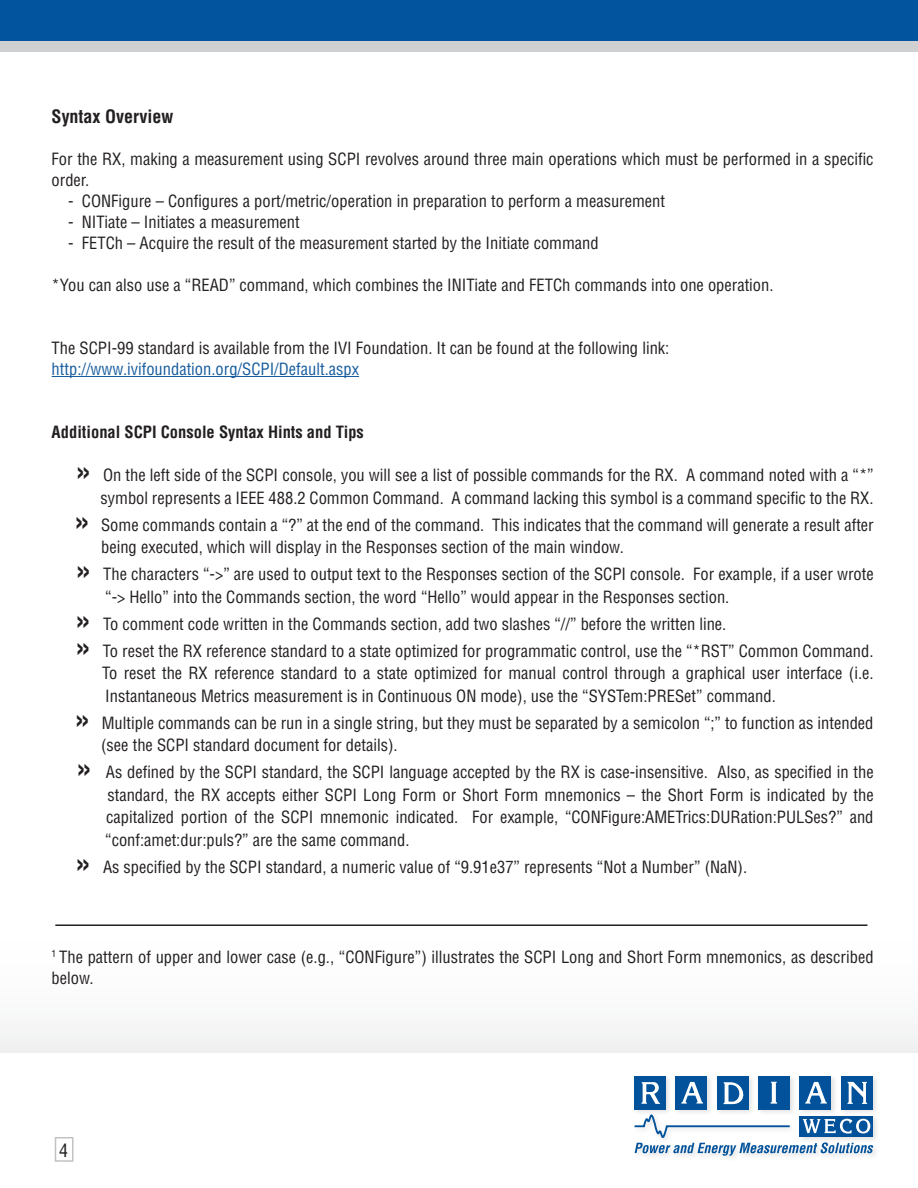
<style>
.page{position:relative;width:918px;height:1188px;background:#fff}
.page>*{position:absolute;margin:0;border:0;box-sizing:border-box;transform-origin:0 0}
.t1{font:700 condensed 18px "Helvetica";color:#231f20}
.t2{font:condensed 18px "Helvetica";color:#231f20}
.t3{font:condensed 16.5px/22.5px "Helvetica";color:#231f20}
.t4{font:condensed 16.5px "Helvetica";color:#175d9e}
.t5{font:700 condensed 16.5px "Helvetica";color:#231f20}
.s1{font-weight:700;font-size:31.5px}
</style>
<div class="page">
<div style="left:0;top:0;width:918px;height:42px;background:#01549d"></div>
<div style="left:0;top:41px;width:918px;height:10px;background:#cfd0d2"></div>
<div style="left:632px;top:1074px;width:248px;height:88px;background:#231f20;opacity:.14"></div>
<div style="left:758px;top:1076px;width:32px;height:33px;background:#01529a"></div>
<svg style="left:770px;top:1082px;width:7px;height:22px"></svg>
<div style="left:841px;top:1076px;width:32px;height:33px;background:#01529a"></div>
<svg style="left:847px;top:1082px;width:20px;height:22px"></svg>
<div style="left:799px;top:1076px;width:32px;height:33px;background:#01529a"></div>
<svg style="left:805px;top:1082px;width:22px;height:22px"></svg>
<div style="left:717px;top:1076px;width:32px;height:33px;background:#01529a"></div>
<svg style="left:723px;top:1082px;width:21px;height:22px"></svg>
<div style="left:676px;top:1076px;width:31px;height:33px;background:#01529a"></div>
<svg style="left:681px;top:1082px;width:22px;height:22px"></svg>
<div style="left:634px;top:1076px;width:32px;height:33px;background:#01529a"></div>
<svg style="left:641px;top:1082px;width:19px;height:22px"></svg>
<svg style="left:634px;top:1114px;width:239px;height:42px"></svg>
<div style="left:55px;top:1137px;width:19px;height:25px;border:2px solid #c1c2c4"></div>
<hr style="left:52px;top:376px;width:307px;height:1px;background:#175d9e">
<hr style="left:55px;top:924px;width:812px;height:2px;background:#231f20">
<p class="t1" style="left:52px;top:105px;width:123px">Syntax Overview</p>
<p class="t3" style="left:52px;top:148px;width:823px;line-height:21px">For the RX, making a measurement using SCPI revolves around three main operations which must be performed in a specific order.</p>
<p class="t3" style="left:68px;top:190px;width:598px">- CONFigure – Configures a port/metric/operation in preparation to perform a measurement</p>
<p class="t3" style="left:68px;top:211px;width:233px">- NITiate – Initiates a measurement</p>
<p class="t3" style="left:68px;top:232px;width:532px">- FETCh – Acquire the result of the measurement started by the Initiate command</p>
<p class="t3" style="left:52px;top:274px;width:723px">*You can also use a “READ” command, which combines the INITiate and FETCh commands into one operation.</p>
<p class="t3" style="left:52px;top:337px;width:619px">The SCPI-99 standard is available from the IVI Foundation. It can be found at the following link:</p>
<p class="t4" style="left:52px;top:359px;width:309px">http://www.ivifoundation.org/SCPI/Default.aspx</p>
<p class="t5" style="left:52px;top:422px;width:314px">Additional SCPI Console Syntax Hints and Tips</p>
<p class="t3" style="left:75px;top:464px;width:800px;text-align:right"><span class="s1">»</span> On the left side of the SCPI console, you will see a list of possible commands for the RX. A command noted with a “*” symbol represents a IEEE 488.2 Common Command. A command lacking this symbol is a command specific to the RX.</p>
<p class="t3" style="left:101px;top:513px;width:774px;text-indent:-27px"><span class="s1">»</span> Some commands contain a “?” at the end of the command. This indicates that the command will generate a result after being executed, which will display in the Responses section of the main window.</p>
<p class="t3" style="left:105px;top:563px;width:770px;text-indent:-30px"><span class="s1">»</span> The characters “-&gt;” are used to output text to the Responses section of the SCPI console. For example, if a user wrote “-&gt; Hello” into the Commands section, the word “Hello” would appear in the Responses section.</p>
<p class="t3" style="left:75px;top:610px;width:800px;line-height:27px"><span class="s1">»</span> To comment code written in the Commands section, add two slashes “//” before the written line.<br><span class="s1">»</span> To reset the RX reference standard to a state optimized for programmatic control, use the “*RST” Common Command.</p>
<p class="t3" style="left:102px;top:662px;width:773px">To reset the RX reference standard to a state optimized for manual control through a graphical user interface (i.e.<br>Instantaneous Metrics measurement is in Continuous ON mode), use the “SYSTem:PRESet” command.</p>
<p class="t3" style="left:101px;top:711px;width:774px;text-indent:-27px"><span class="s1">»</span> Multiple commands can be run in a single string, but they must be separated by a semicolon “;” to function as intended (see the SCPI standard document for details).</p>
<p class="t3" style="left:105px;top:761px;width:770px;text-align:justify;text-indent:-29px"><span class="s1">»</span> As defined by the SCPI standard, the SCPI language accepted by the RX is case-insensitive. Also, as specified in the standard, the RX accepts either SCPI Long Form or Short Form mnemonics – the Short Form is indicated by the capitalized portion of the SCPI mnemonic indicated. For example, “CONFigure:AMETrics:DURation:PULSes?” and “conf:amet:dur:puls?” are the same command.</p>
<p class="t3" style="left:75px;top:855px;width:673px"><span class="s1">»</span> As specified by the SCPI standard, a numeric value of “9.91e37” represents “Not a Number” (NaN).</p>
<p class="t3" style="left:52px;top:946px;width:823px;line-height:21px"><sup>1</sup> The pattern of upper and lower case (e.g., “CONFigure”) illustrates the SCPI Long and Short Form mnemonics, as described below.</p>
<p class="t2" style="left:59px;top:1139px;width:10px">4</p>
</div>
